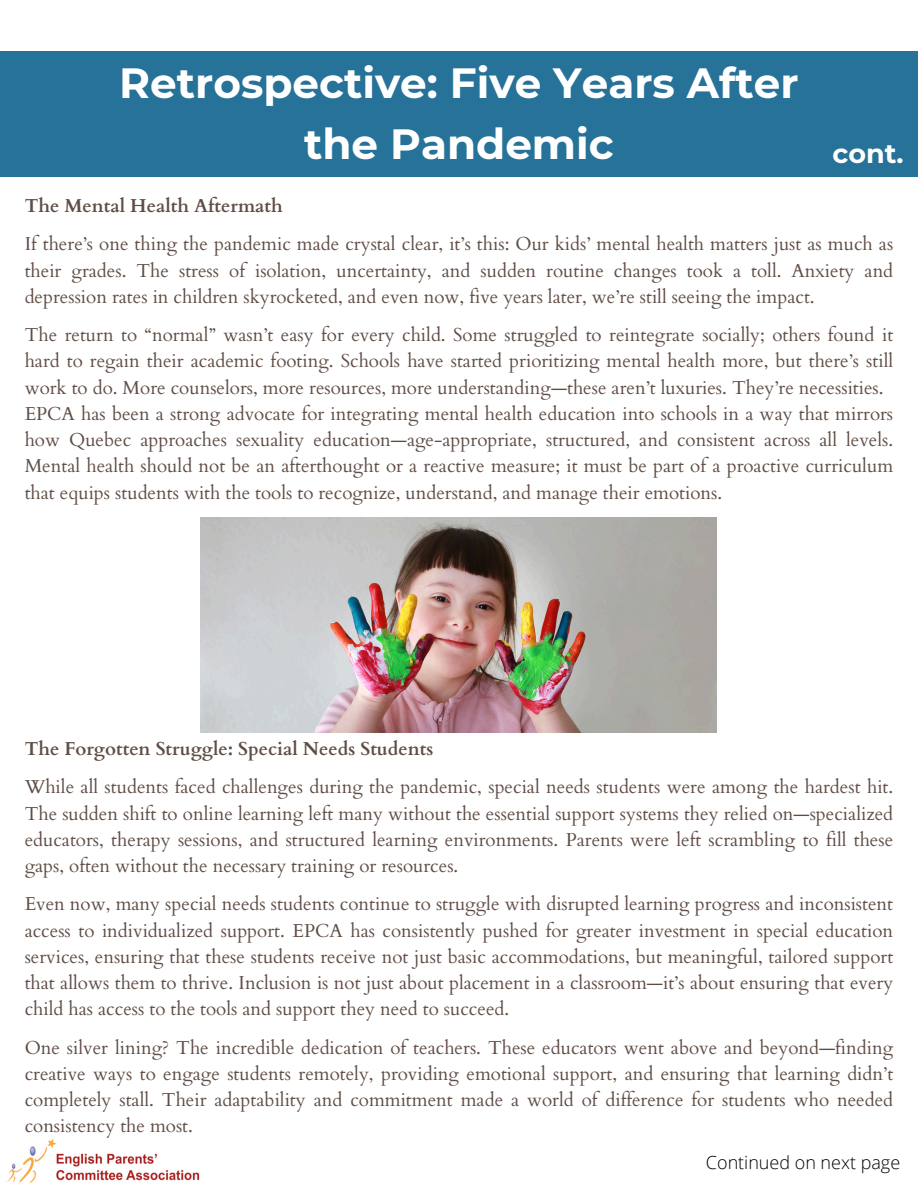
<style>
.page{position:relative;width:918px;height:1188px;background:#fff}
.page>*{position:absolute;margin:0;border:0;box-sizing:border-box;transform-origin:0 0}
.t1{font:700 42.15px/60.8px "Montserrat";color:#fff;text-align:center}
.t2{font:700 27px "Montserrat";color:#fff}
.t3{font:18.75px/26.2px "Cardo";color:#382117;text-align:justify}
.t4{font:700 18.75px "Cardo";color:#382117}
.t5{font:300 18px "Open Sans";color:#000}
</style>
<div class="page">
<img style="left:7px;top:1139px;width:193px;height:44px">
<div style="left:0;top:51px;width:918px;height:125px;background:#277298"></div>
<img style="left:201px;top:517px;width:516px;height:215px">
<h1 class="t1" style="left:119px;top:53px;width:681px">Retrospective: Five Years After the Pandemic</h1>
<h2 class="t2" style="left:832px;top:137px;width:73px">cont.</h2>
<p class="t4" style="left:25px;top:193px;width:260px">The Mental Health Aftermath</p>
<p class="t3" style="left:25px;top:231px;width:870px">If there’s one thing the pandemic made crystal clear, it’s this: Our kids’ mental health matters just as much as their grades. The stress of isolation, uncertainty, and sudden routine changes took a toll. Anxiety and depression rates in children skyrocketed, and even now, five years later, we’re still seeing the impact.</p>
<p class="t3" style="left:25px;top:322px;width:870px;text-align:left">The return to “normal” wasn’t easy for every child. Some struggled to reintegrate socially; others found it hard to regain their academic footing. Schools have started prioritizing mental health more, but there’s still work to do. More counselors, more resources, more understanding—these aren’t luxuries. They’re necessities.<br>EPCA has been a strong advocate for integrating mental health education into schools in a way that mirrors how Quebec approaches sexuality education—age-appropriate, structured, and consistent across all levels.<br>Mental health should not be an afterthought or a reactive measure; it must be part of a proactive curriculum that equips students with the tools to recognize, understand, and manage their emotions.</p>
<p class="t4" style="left:25px;top:736px;width:410px">The Forgotten Struggle: Special Needs Students</p>
<p class="t3" style="left:25px;top:774px;width:870px">While all students faced challenges during the pandemic, special needs students were among the hardest hit.<br>The sudden shift to online learning left many without the essential support systems they relied on—specialized educators, therapy sessions, and structured learning environments. Parents were left scrambling to fill these gaps, often without the necessary training or resources.</p>
<p class="t3" style="left:25px;top:891px;width:870px">Even now, many special needs students continue to struggle with disrupted learning progress and inconsistent access to individualized support. EPCA has consistently pushed for greater investment in special education services, ensuring that these students receive not just basic accommodations, but meaningful, tailored support that allows them to thrive. Inclusion is not just about placement in a classroom—it’s about ensuring that every child has access to the tools and support they need to succeed.</p>
<p class="t3" style="left:25px;top:1035px;width:870px">One silver lining? The incredible dedication of teachers. These educators went above and beyond—finding creative ways to engage students remotely, providing emotional support, and ensuring that learning didn’t completely stall. Their adaptability and commitment made a world of difference for students who needed consistency the most.</p>
<h3 class="t5" style="left:706px;top:1150px;width:196px">Continued on next page</h3>
</div>
